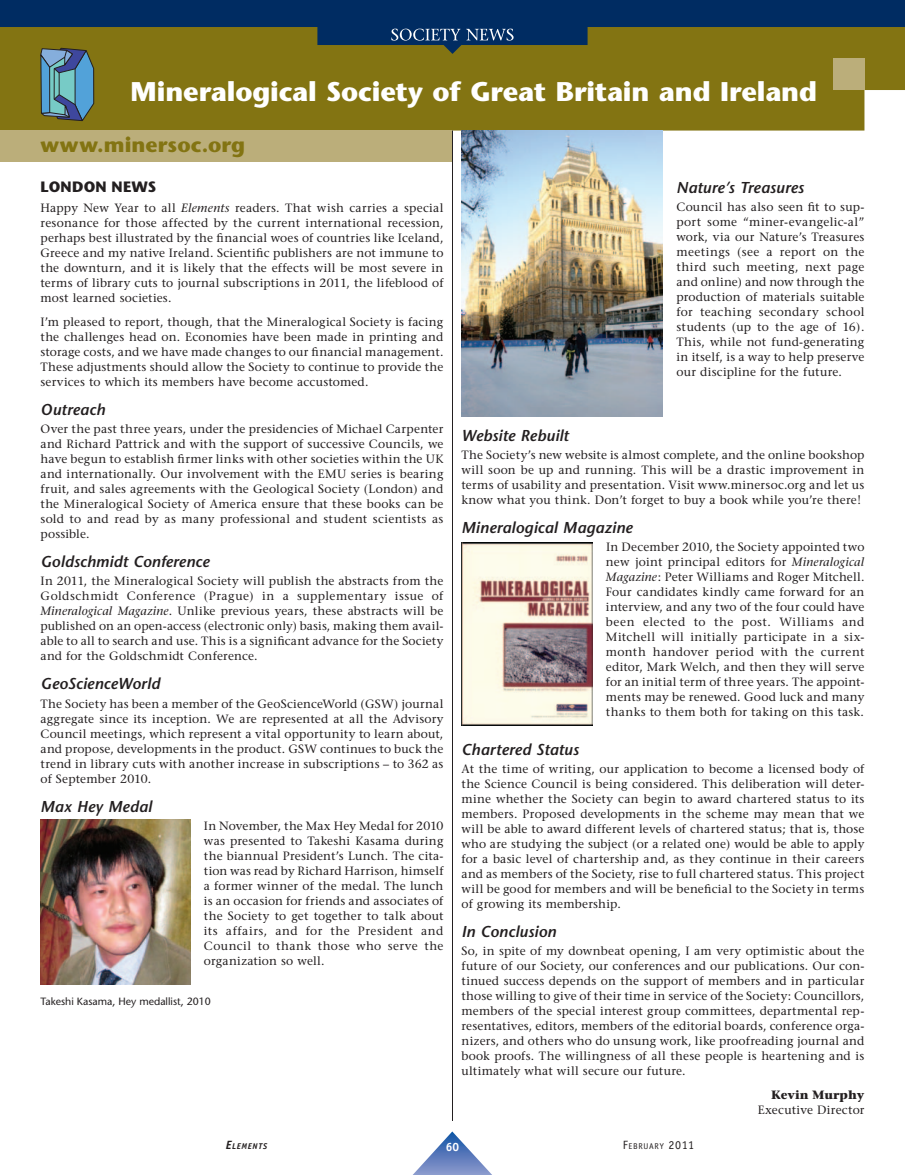
<style>
.page{position:relative;width:905px;height:1175px;background:#fff}
.page>*{position:absolute;margin:0;border:0;box-sizing:border-box;transform-origin:0 0}
.Texte_courant{font:700 27px "Stone Sans";letter-spacing:-.005em;color:#fff}
.Texte_courant-2{font:700 21px "Stone Sans";letter-spacing:.005em;color:#837412}
.NIVEAU_2{font:italic 600 15.75px "Stone Sans";letter-spacing:.005em;color:#231f20}
.NIVEAU_1{font:700 15px "Stone Sans";letter-spacing:.015em;color:#231f20}
.Texte_courant-3{font:12px/15px "Stone Serif";letter-spacing:.02em;color:#231f20;text-align:justify}
.Signature_2{font:12px "Stone Serif";letter-spacing:.02em;color:#231f20}
.Signature{font:700 12px "Stone Serif";color:#231f20}
.t1{font:700 12px "Officina Sans";color:#fff}
.Vignette_photo{font:10.5px "Stone Sans";color:#231f20}
.t2{font:8.4px "Officina Sans";letter-spacing:.085em;color:#231f20}
.t3{font:italic 700 8.4px "Officina Sans";letter-spacing:.08em;color:#231f20}
.s1{font-style:italic}
.s2{font-size:12px}
</style>
<div class="page">
<div style="left:0;top:54px;width:904px;height:76px;background:#837412"></div>
<div style="left:0;top:130px;width:452px;height:32px;background:#bbae7a"></div>
<div style="left:832px;top:58px;width:32px;height:32px;background:#bbae7a"></div>
<svg style="left:40px;top:54px;width:54px;height:68px;background:#598aa0"></svg>
<hr style="left:54px;top:69px;width:1px;height:30px;background:#231f20">
<hr style="left:452px;top:130px;width:1px;height:990px;background:#231f20">
<img style="left:40px;top:819px;width:150px;height:165px">
<img style="left:461px;top:542px;width:131px;height:183px">
<img style="left:461px;top:130px;width:202px;height:286px">
<svg style="left:413px;top:1131px;width:78px;height:43px"></svg>
<svg style="left:0;top:0;width:904px;height:54px;background:#354941"></svg>
<svg style="left:391px;top:29px;width:122px;height:12px"></svg>
<p class="Texte_courant" style="left:130px;top:76px;width:688px">Mineralogical Society of Great Britain and Ireland</p>
<p class="Texte_courant-2" style="left:40px;top:132px;width:206px">www.minersoc.org</p>
<p class="NIVEAU_1" style="left:40px;top:178px;width:117px">LONDON NEWS</p>
<p class="Texte_courant-3" style="left:40px;top:200px;width:404px">Happy New Year to all <span class="s1">Elements</span> readers. That wish carries a special resonance for those affected by the current international recession, perhaps best illustrated by the financial woes of countries like Iceland, Greece and my native Ireland. Scientific publishers are not immune to the downturn, and it is likely that the effects will be most severe in terms of library cuts to journal subscriptions in 2011, the lifeblood of most learned societies.</p>
<p class="Texte_courant-3" style="left:40px;top:314px;width:404px">I’m pleased to report, though, that the Mineralogical Society is facing the challenges head on. Economies have been made in printing and storage costs, and we have made changes to our financial management.<br>These adjustments should allow the Society to continue to provide the services to which its members have become accustomed.</p>
<p class="NIVEAU_2" style="left:40px;top:400px;width:66px">Outreach</p>
<p class="Texte_courant-3" style="left:40px;top:421px;width:404px">Over the past three years, under the presidencies of Michael Carpenter and Richard Pattrick and with the support of successive Councils, we have begun to establish firmer links with other societies within the UK and internationally. Our involvement with the EMU series is bearing fruit, and sales agreements with the Geological Society (London) and the Mineralogical Society of America ensure that these books can be sold to and read by as many professional and student scientists as possible.</p>
<p class="NIVEAU_2" style="left:40px;top:552px;width:170px">Goldschmidt Conference</p>
<p class="Texte_courant-3" style="left:40px;top:573px;width:404px">In 2011, the Mineralogical Society will publish the abstracts from the Goldschmidt Conference (Prague) in a supplementary issue of <span class="s1">Mineralogical Magazine</span>. Unlike previous years, these abstracts will be published on an open-access (electronic only) basis, making them avail&shy;able to all to search and use. This is a significant advance for the Society and for the Goldschmidt Conference.</p>
<p class="NIVEAU_2" style="left:40px;top:674px;width:121px">GeoScienceWorld</p>
<p class="Texte_courant-3" style="left:40px;top:696px;width:404px">The Society has been a member of the GeoScienceWorld (GSW) journal aggregate since its inception. We are represented at all the Advisory Council meetings, which represent a vital opportunity to learn about, and propose, developments in the product. GSW continues to buck the trend in library cuts with another increase in subscriptions – to 362 as of September 2010.</p>
<p class="NIVEAU_2" style="left:40px;top:796px;width:113px">Max Hey Medal</p>
<p class="Texte_courant-3" style="left:204px;top:818px;width:241px">In November, the Max Hey Medal for 2010 was presented to Takeshi Kasama during the biannual President’s Lunch. The cita&shy;tion was read by Richard Harrison, himself a former winner of the medal. The lunch is an occasion for friends and associates of the Society to get together to talk about its affairs, and for the President and Council to thank those who serve the organization so well.</p>
<p class="Vignette_photo" style="left:40px;top:994px;width:172px">Takeshi Kasama, Hey medallist, 2010</p>
<p class="NIVEAU_2" style="left:676px;top:177px;width:129px">Nature’s Treasures</p>
<p class="Texte_courant-3" style="left:676px;top:199px;width:189px">Council has also seen fit to sup&shy;port some “miner-evangelic-al” work, via our Nature’s Treasures meetings (see a report on the third such meeting, next page and online) and now through the production of materials suitable for teaching secondary school students (up to the age of 16).<br>This, while not fund-generating in itself, is a way to help preserve our discipline for the future.</p>
<p class="NIVEAU_2" style="left:461px;top:426px;width:109px">Website Rebuilt</p>
<p class="Texte_courant-3" style="left:461px;top:447px;width:404px">The Society’s new website is almost complete, and the online bookshop will soon be up and running. This will be a drastic improvement in terms of usability and presentation. Visit www.minersoc.org and let us know what you think. Don’t forget to buy a book while you’re there!</p>
<p class="NIVEAU_2" style="left:461px;top:518px;width:172px">Mineralogical Magazine</p>
<p class="Texte_courant-3" style="left:606px;top:539px;width:260px">In December 2010, the Society appointed two new joint principal editors for <span class="s1">Mineralogical Magazine</span>: Peter Williams and Roger Mitchell.<br>Four candidates kindly came forward for an interview, and any two of the four could have been elected to the post. Williams and Mitchell will initially participate in a six&shy;month handover period with the current editor, Mark Welch, and then they will serve for an initial term of three years. The appoint&shy;ments may be renewed. Good luck and many thanks to them both for taking on this task.</p>
<p class="NIVEAU_2" style="left:461px;top:739px;width:119px">Chartered Status</p>
<p class="Texte_courant-3" style="left:461px;top:761px;width:404px">At the time of writing, our application to become a licensed body of the Science Council is being considered. This deliberation will deter&shy;mine whether the Society can begin to award chartered status to its members. Proposed developments in the scheme may mean that we will be able to award different levels of chartered status; that is, those who are studying the subject (or a related one) would be able to apply for a basic level of chartership and, as they continue in their careers and as members of the Society, rise to full chartered status. This project will be good for members and will be beneficial to the Society in terms of growing its membership.</p>
<p class="NIVEAU_2" style="left:461px;top:921px;width:96px">In Conclusion</p>
<p class="Texte_courant-3" style="left:461px;top:943px;width:404px">So, in spite of my downbeat opening, I am very optimistic about the future of our Society, our conferences and our publications. Our con&shy;tinued success depends on the support of members and in particular those willing to give of their time in service of the Society: Councillors, members of the special interest group committees, departmental rep&shy;resentatives, editors, members of the editorial boards, conference orga&shy;nizers, and others who do unsung work, like proofreading journal and book proofs. The willingness of all these people is heartening and is ultimately what will secure our future.</p>
<p class="Signature" style="left:771px;top:1087px;width:95px">Kevin Murphy</p>
<p class="Signature_2" style="left:757px;top:1102px;width:108px">Executive Director</p>
<p class="t3" style="left:226px;top:1141px;width:43px"><span class="s2">E</span>LEMENTS</p>
<p class="t1" style="left:446px;top:1139px;width:15px">60</p>
<p class="t2" style="left:622px;top:1141px;width:73px"><span class="s2">F</span>EBRUARY <span class="s2">2011</span></p>
</div>
